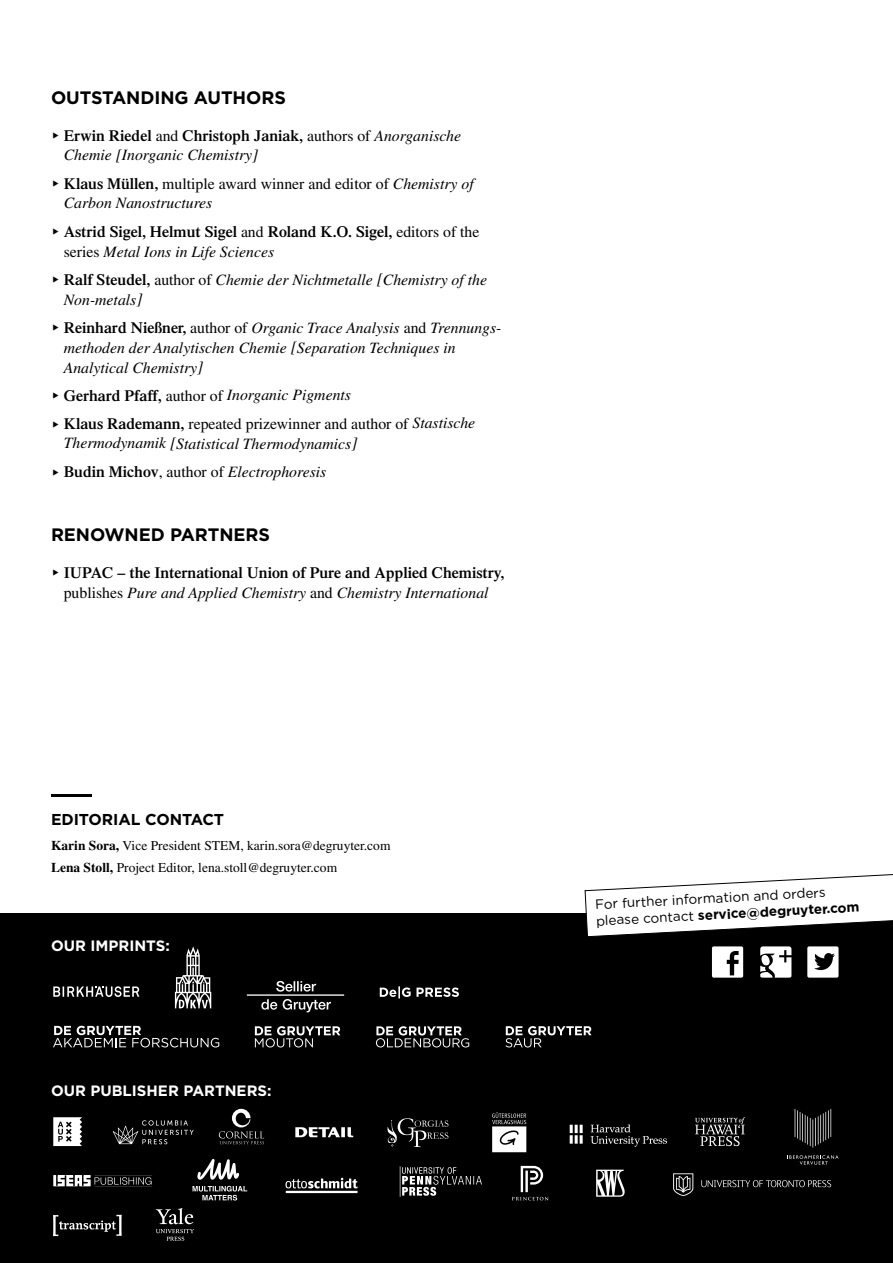
<style>
.page{position:relative;width:893px;height:1263px;background:#fff}
.page>*{position:absolute;margin:0;border:0;box-sizing:border-box;transform-origin:0 0}
.t1{font:700 18px "Gotham";letter-spacing:-.005em;color:#000}
.t2{font:italic 15.75px/19.8px "Times LT Std";color:#000}
.t3{font:600 15.75px/19.8px "Times LT Std";color:#000}
.t4{font:15.75px/29.1px "Times LT Std";color:#000}
.t5{font:700 15.75px "Gotham";letter-spacing:-.005em;color:#000}
.t6{font:700 15px "Gotham";color:#fff}
.t7{font:13.5px/21.5px "Times LT Std";color:#000}
.t8{font:13.5px/16.5px "Gotham";color:#000}
.s1{font-weight:600;font-style:normal}
.s2{font-style:normal}
.s3{font-weight:400}
.s4{font-weight:400;font-style:italic}
.s5{font-weight:600}
.s6{font-style:italic}
.s7{font-weight:700}
</style>
<div class="page">
<div style="left:0;top:913px;width:893px;height:350px;background:#000"></div>
<svg style="left:712px;top:946px;width:31px;height:32px"></svg>
<svg style="left:760px;top:946px;width:31px;height:32px"></svg>
<svg style="left:807px;top:946px;width:31px;height:32px"></svg>
<svg style="left:255px;top:1026px;width:85px;height:21px"></svg>
<svg style="left:505px;top:1026px;width:86px;height:21px"></svg>
<svg style="left:376px;top:1026px;width:93px;height:21px"></svg>
<svg style="left:53px;top:1026px;width:166px;height:21px"></svg>
<svg style="left:492px;top:1112px;width:34px;height:40px"></svg>
<svg style="left:570px;top:1124px;width:97px;height:23px"></svg>
<svg style="left:400px;top:1166px;width:82px;height:31px"></svg>
<svg style="left:285px;top:1178px;width:72px;height:15px"></svg>
<svg style="left:113px;top:1120px;width:81px;height:24px"></svg>
<svg style="left:53px;top:1215px;width:69px;height:21px"></svg>
<svg style="left:596px;top:1170px;width:29px;height:27px"></svg>
<svg style="left:512px;top:1166px;width:36px;height:34px"></svg>
<svg style="left:295px;top:1127px;width:58px;height:10px"></svg>
<svg style="left:673px;top:1173px;width:158px;height:23px"></svg>
<svg style="left:695px;top:1117px;width:50px;height:29px"></svg>
<svg style="left:193px;top:1159px;width:54px;height:41px"></svg>
<svg style="left:53px;top:1175px;width:99px;height:12px"></svg>
<svg style="left:156px;top:1208px;width:38px;height:33px"></svg>
<svg style="left:219px;top:1109px;width:45px;height:35px"></svg>
<svg style="left:387px;top:1118px;width:61px;height:29px"></svg>
<svg style="left:53px;top:1117px;width:29px;height:29px"></svg>
<svg style="left:175px;top:946px;width:36px;height:62px"></svg>
<svg style="left:247px;top:981px;width:97px;height:31px"></svg>
<svg style="left:53px;top:986px;width:86px;height:11px"></svg>
<svg style="left:380px;top:986px;width:79px;height:12px"></svg>
<svg style="left:795px;top:1109px;width:36px;height:39px"></svg>
<svg style="left:787px;top:1155px;width:51px;height:10px"></svg>
<svg style="left:584px;top:874px;width:309px;height:63px"></svg>
<hr style="left:51px;top:794px;width:40px;height:3px;background:#000">
<p class="t1" style="left:51px;top:85px;width:236px">OUTSTANDING AUTHORS</p>
<p class="t2" style="left:64px;top:125px;width:399px"><span class="s1">Erwin Riedel</span> <span class="s2">and</span> <span class="s1">Christoph Janiak,</span> <span class="s2">authors of</span> Anorganische<br>Chemie [Inorganic Chemistry]</p>
<p class="t2" style="left:64px;top:173px;width:411px"><span class="s1">Klaus Müllen,</span> <span class="s2">multiple award winner and editor of</span> Chemistry of<br>Carbon Nanostructures</p>
<p class="t3" style="left:64px;top:221px;width:417px">Astrid Sigel, Helmut Sigel <span class="s3">and</span> Roland K.O. Sigel, <span class="s3">editors of the series</span> <span class="s4">Metal Ions in Life Sciences</span></p>
<p class="t2" style="left:64px;top:270px;width:425px"><span class="s1">Ralf Steudel,</span> <span class="s2">author of</span> Chemie der Nichtmetalle [Chemistry of the<br>Non-metals]</p>
<p class="t2" style="left:64px;top:318px;width:439px"><span class="s1">Reinhard Nießner,</span> <span class="s2">author of</span> Organic Trace Analysis <span class="s2">and</span> Trennungs&shy;methoden der Analytischen Chemie [Separation Techniques in<br>Analytical Chemistry]</p>
<p class="t4" style="left:64px;top:380px;width:413px"><span class="s5">Gerhard Pfaff,</span> author of <span class="s6">Inorganic Pigments<br></span><span class="s5">Klaus Rademann,</span> repeated prizewinner and author of <span class="s6">Stastische</span></p>
<p class="t2" style="left:64px;top:430px;width:295px;line-height:28.3px">Thermodynamik [Statistical Thermodynamics]<br><span class="s1">Budin Michov</span><span class="s2">, author of</span> Electrophoresis</p>
<p class="t1" style="left:51px;top:523px;width:220px">RENOWNED PARTNERS</p>
<p class="t3" style="left:64px;top:562px;width:442px">IUPAC – the International Union of Pure and Applied Chemistry, <span class="s3">publishes</span> <span class="s4">Pure and Applied Chemistry</span> <span class="s3">and</span> <span class="s4">Chemistry International</span></p>
<p class="t5" style="left:51px;top:808px;width:175px">EDITORIAL CONTACT</p>
<p class="t7" style="left:51px;top:835px;width:341px"><span class="s7">Karin Sora,</span> Vice President STEM, karin.sora@degruyter.com<br><span class="s7">Lena Stoll,</span> Project Editor, lena.stoll@degruyter.com</p>
<p class="t6" style="left:51px;top:936px;width:120px">OUR IMPRINTS:</p>
<p class="t6" style="left:51px;top:1081px;width:222px">OUR PUBLISHER PARTNERS:</p>
<p class="t8" style="left:595px;top:896px;width:265px;rotate:-3deg">For further information and orders please contact <span class="s7">service@degruyter.com</span></p>
</div>
